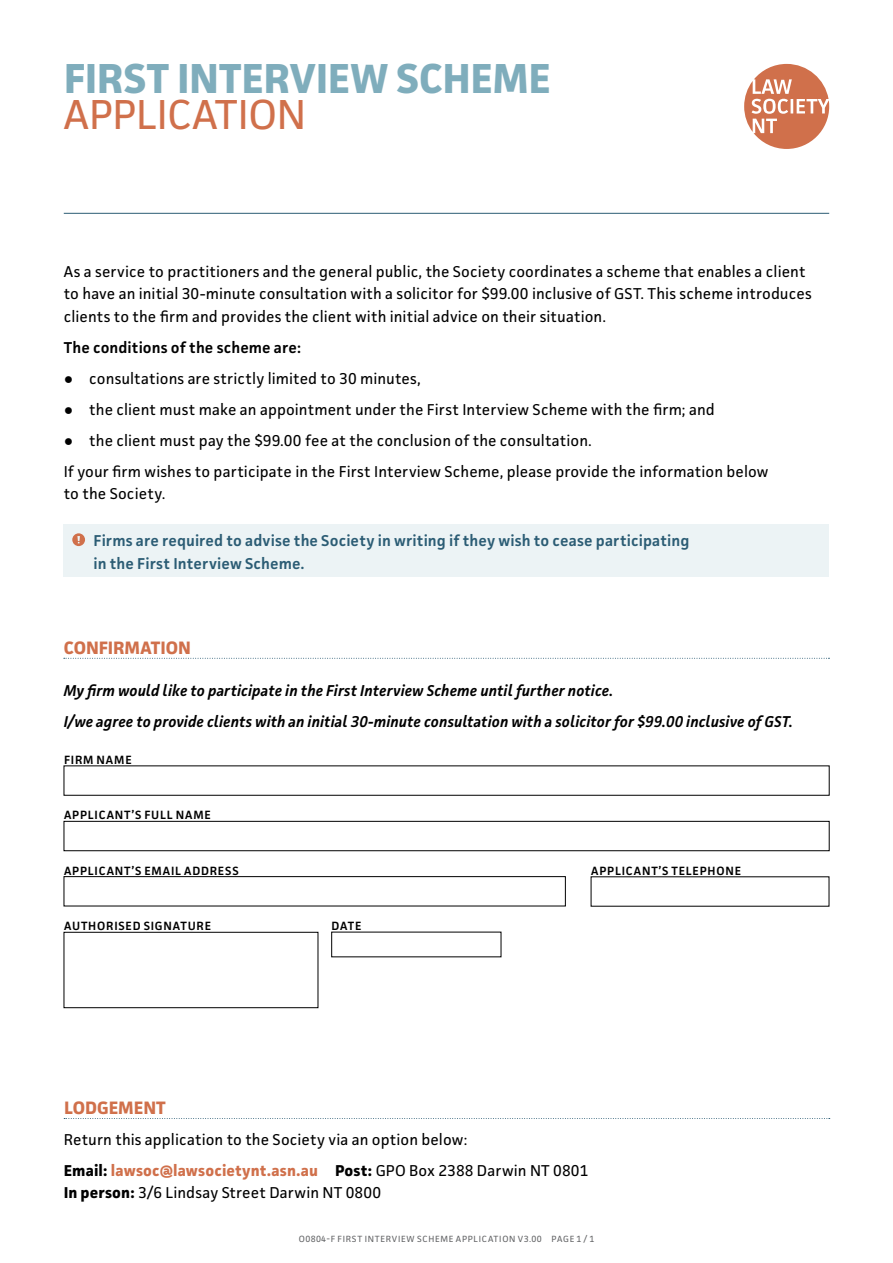
<style>
.page{position:relative;width:893px;height:1263px;background:#fff}
.page>*{position:absolute;margin:0;border:0;box-sizing:border-box;transform-origin:0 0}
.t1{font:700 42px "Facit";letter-spacing:-.01em;color:#7fadbc}
.t2{font:42px "Facit";letter-spacing:-.01em;color:#d0704b}
.t3{font:700 18px "Facit";letter-spacing:-.005em;color:#d0704b}
.t4{font:15.75px/22.5px "Facit";letter-spacing:.005em;color:#000}
.t5{font:italic 600 15.75px/31px "Facit";color:#000}
.t6{font:600 15.75px/22.5px "Facit";letter-spacing:.005em;color:#2b5c74}
.t7{font:600 15.75px "Facit";letter-spacing:.005em;color:#000}
.t8{font:600 12px "Facit";letter-spacing:.065em;color:#000}
.t9{font:9px "Facit";letter-spacing:.075em;color:#636466}
.s1{font-family:"Arial"}
.s2{font-weight:700}
.s3{font-weight:700;color:#d0704b}
</style>
<div class="page">
<svg style="left:744px;top:64px;width:85px;height:85px"></svg>
<hr style="left:64px;top:213px;width:765px;height:1px;background:#2b5c74">
<svg style="left:64px;top:1118px;width:766px;height:1px"></svg>
<div style="left:64px;top:525px;width:765px;height:52px;background:#ecf3f5"></div>
<svg style="left:72px;top:533px;width:13px;height:13px"></svg>
<svg style="left:64px;top:658px;width:765px;height:1px"></svg>
<div style="left:64px;top:821px;width:765px;height:30px;border:1px solid #000"></div>
<div style="left:64px;top:876px;width:502px;height:30px;border:1px solid #000"></div>
<svg style="left:64px;top:932px;width:254px;height:76px"></svg>
<h1 class="t1" style="left:64px;top:52px;width:489px">FIRST INTERVIEW SCHEME</h1>
<h1 class="t2" style="left:64px;top:88px;width:244px">APPLICATION</h1>
<p class="t4" style="left:64px;top:260px;width:749px">As a service to practitioners and the general public, the Society coordinates a scheme that enables a client to have an initial 30-minute consultation with a solicitor for $99.00 inclusive of GST. This scheme introduces clients to the firm and provides the client with initial advice on their situation.</p>
<p class="t7" style="left:64px;top:338px;width:239px">The conditions of the scheme are:</p>
<p class="t4" style="left:64px;top:367px;width:359px"><span class="s1">●</span> consultations are strictly limited to 30 minutes,</p>
<p class="t4" style="left:64px;top:398px;width:653px"><span class="s1">●</span> the client must make an appointment under the First Interview Scheme with the firm; and</p>
<p class="t4" style="left:64px;top:424px;width:706px;line-height:31px"><span class="s1">●</span> the client must pay the $99.00 fee at the conclusion of the consultation.<br>If your firm wishes to participate in the First Interview Scheme, please provide the information below</p>
<p class="t4" style="left:64px;top:482px;width:103px">to the Society.</p>
<p class="t6" style="left:94px;top:529px;width:597px">Firms are required to advise the Society in writing if they wish to cease participating in the First Interview Scheme.</p>
<p class="t3" style="left:64px;top:636px;width:129px">CONFIRMATION</p>
<p class="t5" style="left:64px;top:675px;width:731px">My firm would like to participate in the First Interview Scheme until further notice.<br>I/we agree to provide clients with an initial 30-minute consultation with a solicitor for $99.00 inclusive of GST.</p>
<p class="t8" style="left:64px;top:752px;width:69px">FIRM NAME</p>
<p class="t8" style="left:64px;top:808px;width:148px">APPLICANT’S FULL NAME</p>
<p class="t8" style="left:64px;top:863px;width:176px">APPLICANT’S EMAIL ADDRESS</p>
<p class="t8" style="left:591px;top:863px;width:151px">APPLICANT’S TELEPHONE</p>
<p class="t8" style="left:64px;top:918px;width:149px">AUTHORISED SIGNATURE</p>
<p class="t8" style="left:332px;top:918px;width:31px">DATE</p>
<p class="t3" style="left:64px;top:1096px;width:103px">LODGEMENT</p>
<p class="t4" style="left:64px;top:1124px;width:526px;line-height:31px">Return this application to the Society via an option below:<br><span class="s2">Email:</span> <span class="s3">lawsoc@lawsocietynt.asn.au</span> <span class="s2">Post:</span> GPO Box 2388 Darwin NT 0801</p>
<p class="t4" style="left:64px;top:1181px;width:319px"><span class="s2">In person:</span> 3/6 Lindsay Street Darwin NT 0800</p>
<p class="t9" style="left:299px;top:1233px;width:297px">O0804-F FIRST INTERVIEW SCHEME APPLICATION V3.00 Page 1 / 1</p>
</div>
